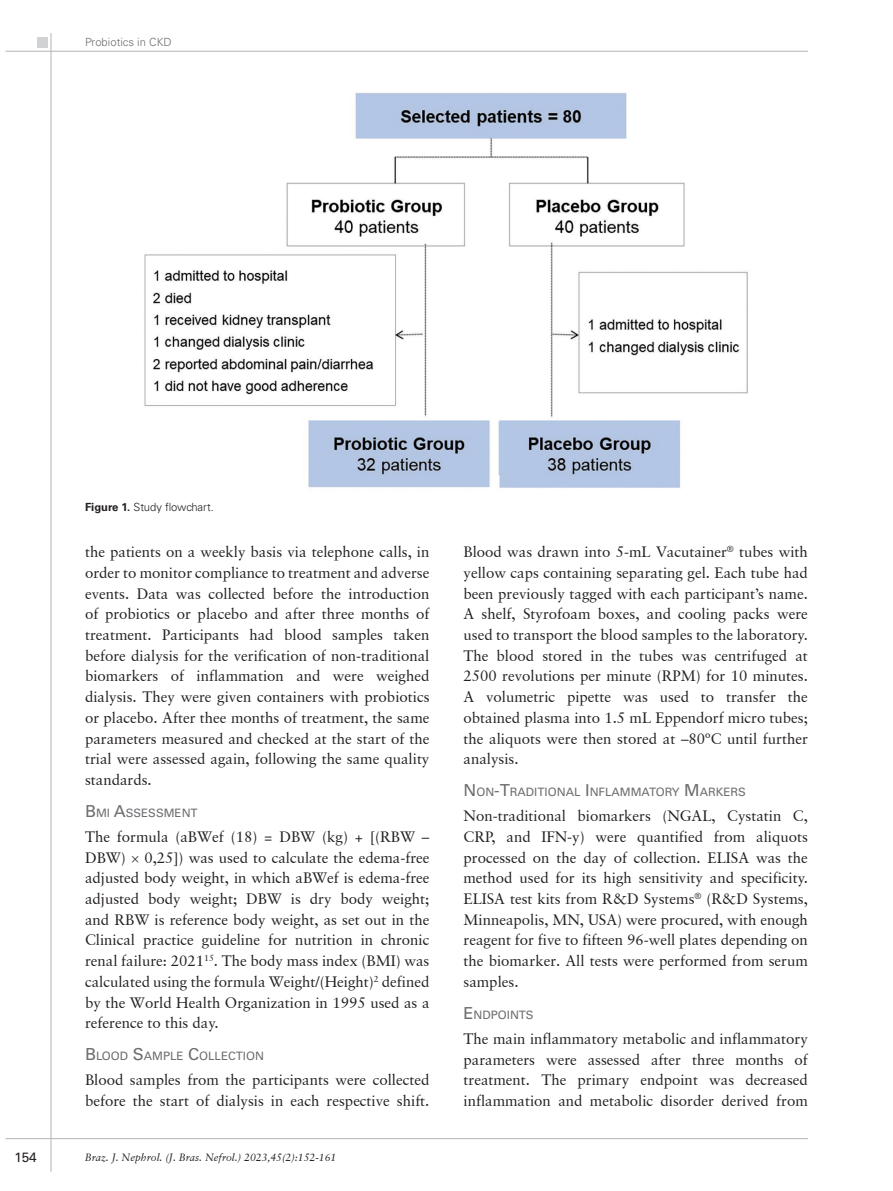
<style>
.page{position:relative;width:893px;height:1191px;background:#fff}
.page>*{position:absolute;margin:0;border:0;box-sizing:border-box;transform-origin:0 0}
.Texto_-_1º_paragráfo{font:15px/20.7px "Garamond Retrospective S Si";color:#231f20;text-align:justify}
.Texto{font:15px/20.7px "Garamond Retrospective S Si";color:#231f20;text-align:justify}
.t1{font:13.5px "Univers LT Std";color:#231f20}
.Negrito{font:11.55px "Univers LT Std";color:#6c6d70}
._03_Figura{font:300 11.25px "Univers LT Std";color:#231f20}
.t2{font:300 11.25px "Univers LT Std";color:#6c6d70}
.t3{font:italic 10.5px "Garamond Retrospective S Si";color:#231f20}
.s1{font-weight:700}
.s2{font-size:16.5px}
</style>
<div class="page">
<div style="left:37px;top:37px;width:11px;height:11px;background:#d1d2d4"></div>
<hr style="left:51px;top:33px;width:1px;height:1138px;background:#b2b3b7">
<hr style="left:6px;top:51px;width:802px;height:1px;background:#b2b3b7">
<hr style="left:6px;top:1138px;width:802px;height:1px;background:#b2b3b7">
<img style="left:144px;top:92px;width:604px;height:396px">
<p class="t2" style="left:85px;top:36px;width:88px">Probiotics in CKD</p>
<p class="t1" style="left:14px;top:1149px;width:24px">154</p>
<p class="_03_Figura" style="left:85px;top:500px;width:130px"><span class="s1">Figure 1.</span> Study flowchart.</p>
<p class="Texto" style="left:85px;top:541px;width:346px">the patients on a weekly basis via telephone calls, in order to monitor compliance to treatment and adverse events. Data was collected before the introduction of probiotics or placebo and after three months of treatment. Participants had blood samples taken before dialysis for the verification of non-traditional biomarkers of inflammation and were weighed dialysis. They were given containers with probiotics or placebo. After thee months of treatment, the same parameters measured and checked at the start of the trial were assessed again, following the same quality standards.</p>
<p class="Negrito" style="left:85px;top:806px;width:114px"><span class="s2">B</span>MI <span class="s2">A</span>SSESSMENT</p>
<p class="Texto_-_1º_paragráfo" style="left:85px;top:826px;width:346px">The formula (aBWef (18) = DBW (kg) + [(RBW – DBW) 0,25]) was used to calculate the edema-free adjusted body weight, in which aBWef is edema-free adjusted body weight; DBW is dry body weight; and RBW is reference body weight, as set out in the Clinical practice guideline for nutrition in chronic renal failure: 2021<sup>15</sup>. The body mass index (BMI) was calculated using the formula Weight/(Height)<sup>2</sup> defined by the World Health Organization in 1995 used as a reference to this day.</p>
<p class="Negrito" style="left:85px;top:1049px;width:180px"><span class="s2">B</span>LOOD <span class="s2">S</span>AMPLE <span class="s2">C</span>OLLECTION</p>
<p class="Texto_-_1º_paragráfo" style="left:85px;top:1069px;width:346px">Blood samples from the participants were collected before the start of dialysis in each respective shift.</p>
<p class="t3" style="left:85px;top:1151px;width:253px">Braz. J. Nephrol. (J. Bras. Nefrol.) 2023,45(2):152-161</p>
<p class="Texto_-_1º_paragráfo" style="left:463px;top:541px;width:346px">Blood was drawn into 5-mL Vacutainer<sup>®</sup> tubes with yellow caps containing separating gel. Each tube had been previously tagged with each participant’s name.<br>A shelf, Styrofoam boxes, and cooling packs were used to transport the blood samples to the laboratory.<br>The blood stored in the tubes was centrifuged at 2500 revolutions per minute (RPM) for 10 minutes.<br>A volumetric pipette was used to transfer the obtained plasma into 1.5 mL Eppendorf micro tubes; the aliquots were then stored at –80ºC until further analysis.</p>
<p class="Negrito" style="left:463px;top:785px;width:283px"><span class="s2">N</span> ON<span class="s2">-T</span>RADITIONAL <span class="s2">I</span> NFLAMMATORY <span class="s2">M</span> ARKERS</p>
<p class="Texto_-_1º_paragráfo" style="left:463px;top:805px;width:346px">Non-traditional biomarkers (NGAL, Cystatin C, CRP, and IFN-y) were quantified from aliquots processed on the day of collection. ELISA was the method used for its high sensitivity and specificity.<br>ELISA test kits from R&amp;D Systems<sup>®</sup> (R&amp;D Systems, Minneapolis, MN, USA) were procured, with enough reagent for five to fifteen 96-well plates depending on the biomarker. All tests were performed from serum samples.</p>
<p class="Negrito" style="left:463px;top:1008px;width:70px"><span class="s2">E</span> NDPOINTS</p>
<p class="Texto_-_1º_paragráfo" style="left:463px;top:1028px;width:346px">The main inflammatory metabolic and inflammatory parameters were assessed after three months of treatment. The primary endpoint was decreased inflammation and metabolic disorder derived from</p>
</div>
